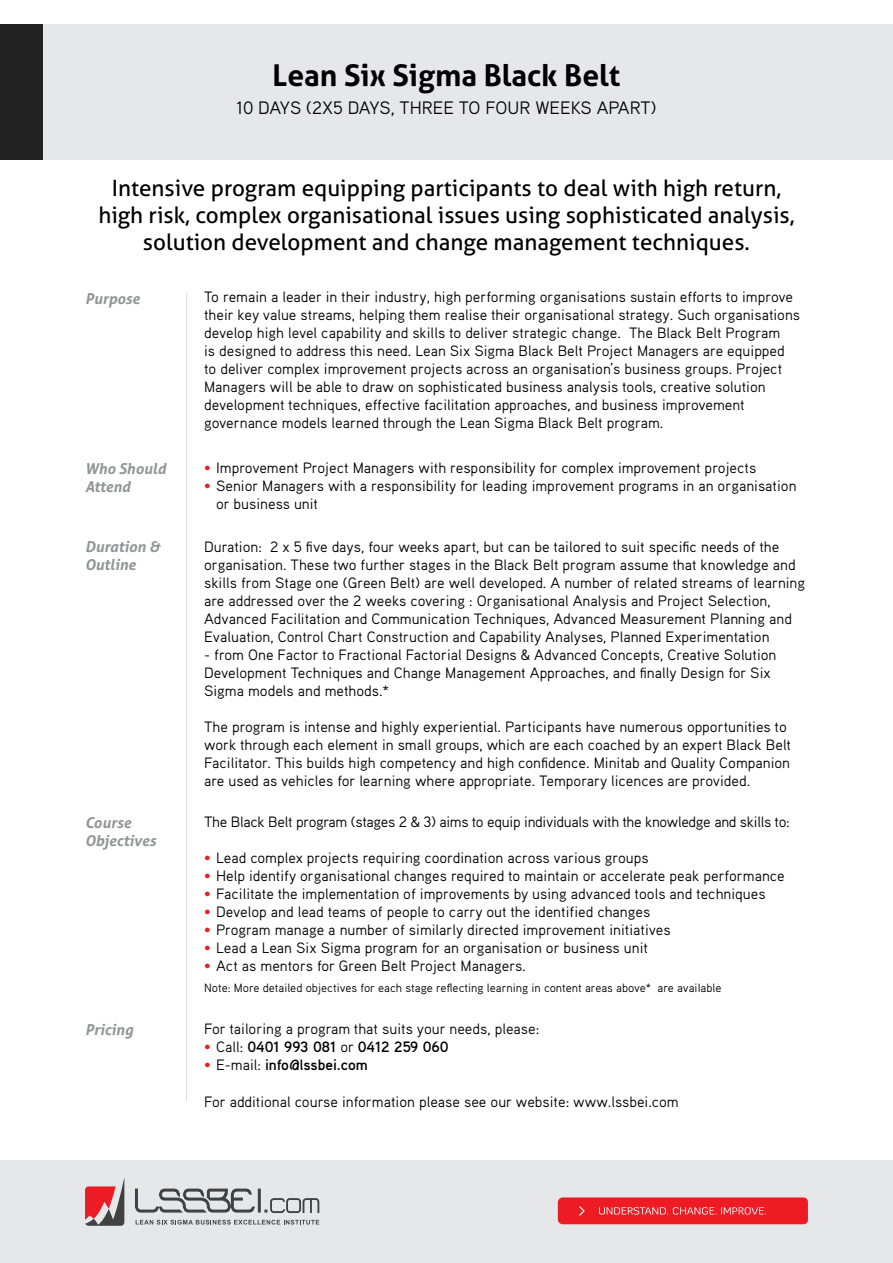
<style>
.page{position:relative;width:893px;height:1263px;background:#fff}
.page>*{position:absolute;margin:0;border:0;box-sizing:border-box;transform-origin:0 0}
.t1{font:700 30px "Aller";color:#000}
.t2{font:22.5px/27px "Aller";color:#000;text-align:center}
.t3{font:18px "Aaux Pro";color:#000}
.t4{font:15px/18px "Aaux Pro";color:#000}
.t5{font:15px "Aaux Pro";letter-spacing:-.02em;color:#000}
.t6{font:italic 700 15px/18px "Aller";color:#939598}
.t7{font:700 15px "Aaux Pro";color:#000}
.t8{font:12px "Aaux Pro";color:#000}
.s1{color:#ed1c24}
.s2{font-weight:400;color:#ed1c24}
.s3{font-weight:400}
</style>
<div class="page">
<div style="left:0;top:24px;width:893px;height:135px;background:#e6e7e8"></div>
<hr style="left:186px;top:293px;width:1px;height:809px;background:#dcddde">
<div style="left:0;top:24px;width:43px;height:135px;background:#222"></div>
<div style="left:0;top:1161px;width:893px;height:102px;background:#e6e7e8"></div>
<svg style="left:85px;top:1178px;width:234px;height:48px"></svg>
<div style="left:558px;top:1197px;width:250px;height:27px;background:#ed1c24;border-radius:5px"></div>
<svg style="left:599px;top:1207px;width:167px;height:8px"></svg>
<svg style="left:579px;top:1206px;width:6px;height:10px"></svg>
<h1 class="t1" style="left:273px;top:57px;width:349px">Lean Six Sigma Black Belt</h1>
<p class="t3" style="left:237px;top:96px;width:421px">10 DAYS (2X5 DAYS, THREE TO FOUR WEEKS APART)</p>
<h2 class="t2" style="left:98px;top:174px;width:698px">Intensive program equipping participants to deal with high return, high risk, complex organisational issues using sophisticated analysis, solution development and change management techniques.</h2>
<p class="t6" style="left:85px;top:289px;width:56px">Purpose</p>
<p class="t6" style="left:85px;top:460px;width:82px">Who Should<br>Attend</p>
<p class="t6" style="left:85px;top:537px;width:77px">Duration &amp;<br>Outline</p>
<p class="t6" style="left:85px;top:814px;width:73px">Course<br>Objectives</p>
<p class="t6" style="left:85px;top:1020px;width:50px">Pricing</p>
<p class="t4" style="left:204px;top:287px;width:598px">To remain a leader in their industry, high performing organisations sustain efforts to improve their key value streams, helping them realise their organisational strategy. Such organisations develop high level capability and skills to deliver strategic change. The Black Belt Program<br>is designed to address this need. Lean Six Sigma Black Belt Project Managers are equipped to deliver complex improvement projects across an organisation’s business groups. Project Managers will be able to draw on sophisticated business analysis tools, creative solution development techniques, effective facilitation approaches, and business improvement governance models learned through the Lean Sigma Black Belt program.</p>
<p class="t4" style="left:204px;top:459px;width:554px"><span class="s1">•</span> Improvement Project Managers with responsibility for complex improvement projects</p>
<p class="t4" style="left:216px;top:477px;width:582px;text-indent:-12px"><span class="s1">•</span> Senior Managers with a responsibility for leading improvement programs in an organisation or business unit</p>
<p class="t4" style="left:204px;top:537px;width:603px">Duration: 2 x 5 five days, four weeks apart, but can be tailored to suit specific needs of the organisation. These two further stages in the Black Belt program assume that knowledge and skills from Stage one (Green Belt) are well developed. A number of related streams of learning are addressed over the 2 weeks covering : Organisational Analysis and Project Selection, Advanced Facilitation and Communication Techniques, Advanced Measurement Planning and Evaluation, Control Chart Construction and Capability Analyses, Planned Experimentation</p>
<p class="t4" style="left:204px;top:645px;width:574px">- from One Factor to Fractional Factorial Designs &amp; Advanced Concepts, Creative Solution<br>Development Techniques and Change Management Approaches, and finally Design for Six<br>Sigma models and methods.*</p>
<p class="t4" style="left:204px;top:717px;width:588px">The program is intense and highly experiential. Participants have numerous opportunities to work through each element in small groups, which are each coached by an expert Black Belt Facilitator. This builds high competency and high confidence. Minitab and Quality Companion are used as vehicles for learning where appropriate. Temporary licences are provided.</p>
<p class="t5" style="left:204px;top:813px;width:587px">The Black Belt program (stages 2 &amp; 3) aims to equip individuals with the knowledge and skills to:</p>
<p class="t4" style="left:204px;top:849px;width:446px"><span class="s1">•</span> Lead complex projects requiring coordination across various groups</p>
<p class="t4" style="left:204px;top:867px;width:582px"><span class="s1">•</span> Help identify organisational changes required to maintain or accelerate peak performance</p>
<p class="t4" style="left:204px;top:885px;width:563px"><span class="s1">•</span> Facilitate the implementation of improvements by using advanced tools and techniques</p>
<p class="t4" style="left:204px;top:903px;width:448px"><span class="s1">•</span> Develop and lead teams of people to carry out the identified changes</p>
<p class="t4" style="left:204px;top:921px;width:468px"><span class="s1">•</span> Program manage a number of similarly directed improvement initiatives</p>
<p class="t4" style="left:204px;top:939px;width:445px"><span class="s1">•</span> Lead a Lean Six Sigma program for an organisation or business unit</p>
<p class="t4" style="left:204px;top:957px;width:323px"><span class="s1">•</span> Act as mentors for Green Belt Project Managers.</p>
<p class="t8" style="left:204px;top:981px;width:519px">Note: More detailed objectives for each stage reflecting learning in content areas above* are available</p>
<p class="t4" style="left:204px;top:1020px;width:337px">For tailoring a program that suits your needs, please:</p>
<p class="t7" style="left:204px;top:1038px;width:246px"><span class="s2">•</span> <span class="s3">Call:</span> 0401 993 081 <span class="s3">or</span> 0412 259 060</p>
<p class="t7" style="left:204px;top:1056px;width:165px"><span class="s2">•</span> <span class="s3">E-mail:</span> info@lssbei.com</p>
<p class="t4" style="left:204px;top:1092px;width:476px">For additional course information please see our website: www.lssbei.com</p>
</div>
